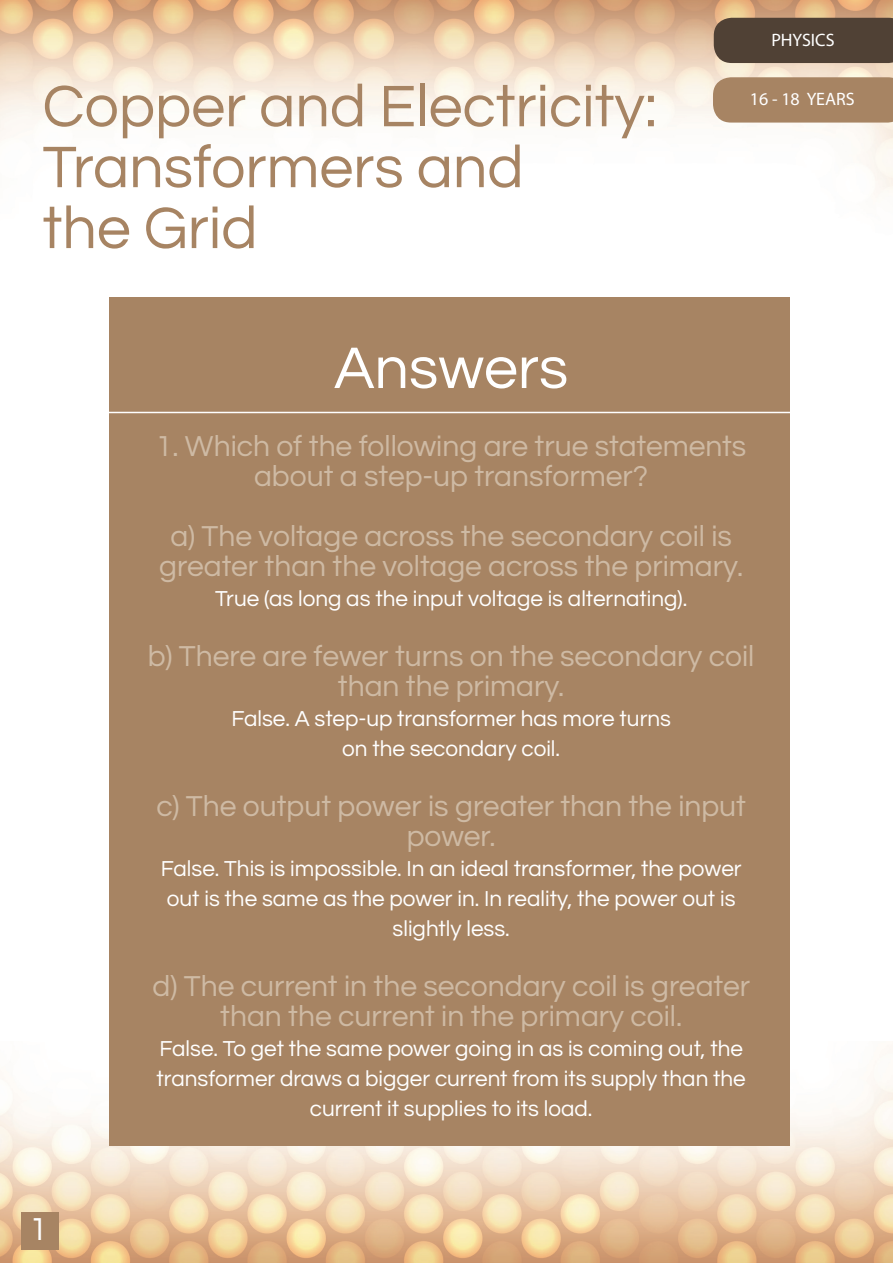
<style>
.page{position:relative;width:893px;height:1263px;background:#fff}
.page>*{position:absolute;margin:0;border:0;box-sizing:border-box;transform-origin:0 0}
.t1{font:60.9px/60.9px "Questrial";color:#a78463}
.t2{font:60.9px "Questrial";color:#fff}
.t3{font:33px "Questrial";color:#fff}
.t4{font:30px/30px "Questrial";color:#cebaa4;text-align:center}
.t5{font:22.5px/30px "Questrial";color:#fff;text-align:center}
.t6{font:18px "Myriad Pro";color:#fff}
</style>
<div class="page">
<img style="left:0;top:0;width:893px;height:298px">
<img style="left:0;top:1045px;width:893px;height:218px">
<div style="left:713px;top:77px;width:180px;height:46px;background:#a78463"></div>
<div style="left:21px;top:1212px;width:38px;height:38px;background:#a78463"></div>
<div style="left:714px;top:18px;width:179px;height:45px;background:#504135"></div>
<div style="left:109px;top:298px;width:681px;height:848px;background:#a78463"></div>
<hr style="left:87px;top:412px;width:722px;height:1px;background:#fff">
<p class="t1" style="left:43px;top:77px;width:616px">Copper and Electricity:<br>Transformers and</p>
<p class="t1" style="left:43px;top:199px;width:216px">the Grid</p>
<p class="t2" style="left:334px;top:338px;width:236px">Answers</p>
<p class="t6" style="left:771px;top:29px;width:65px">PHYSICS</p>
<p class="t6" style="left:750px;top:88px;width:106px">16 - 18 YEARS</p>
<p class="t3" style="left:29px;top:1213px;width:20px">1</p>
<p class="t4" style="left:156px;top:431px;width:592px">1. Which of the following are true statements about a step-up transformer?</p>
<p class="t4" style="left:159px;top:521px;width:585px">a) The voltage across the secondary coil is greater than the voltage across the primary.</p>
<p class="t5" style="left:215px;top:584px;width:474px">True (as long as the input voltage is alternating).</p>
<p class="t4" style="left:148px;top:641px;width:608px">b) There are fewer turns on the secondary coil than the primary.</p>
<p class="t5" style="left:231px;top:704px;width:441px">False. A step-up transformer has more turns</p>
<p class="t5" style="left:342px;top:734px;width:219px">on the secondary coil.</p>
<p class="t4" style="left:156px;top:791px;width:591px">c) The output power is greater than the input power.</p>
<p class="t5" style="left:161px;top:854px;width:582px">False. This is impossible. In an ideal transformer, the power out is the same as the power in. In reality, the power out is slightly less.</p>
<p class="t4" style="left:152px;top:971px;width:599px">d) The current in the secondary coil is greater than the current in the primary coil.</p>
<p class="t5" style="left:157px;top:1034px;width:591px">False. To get the same power going in as is coming out, the transformer draws a bigger current from its supply than the current it supplies to its load.</p>
</div>
